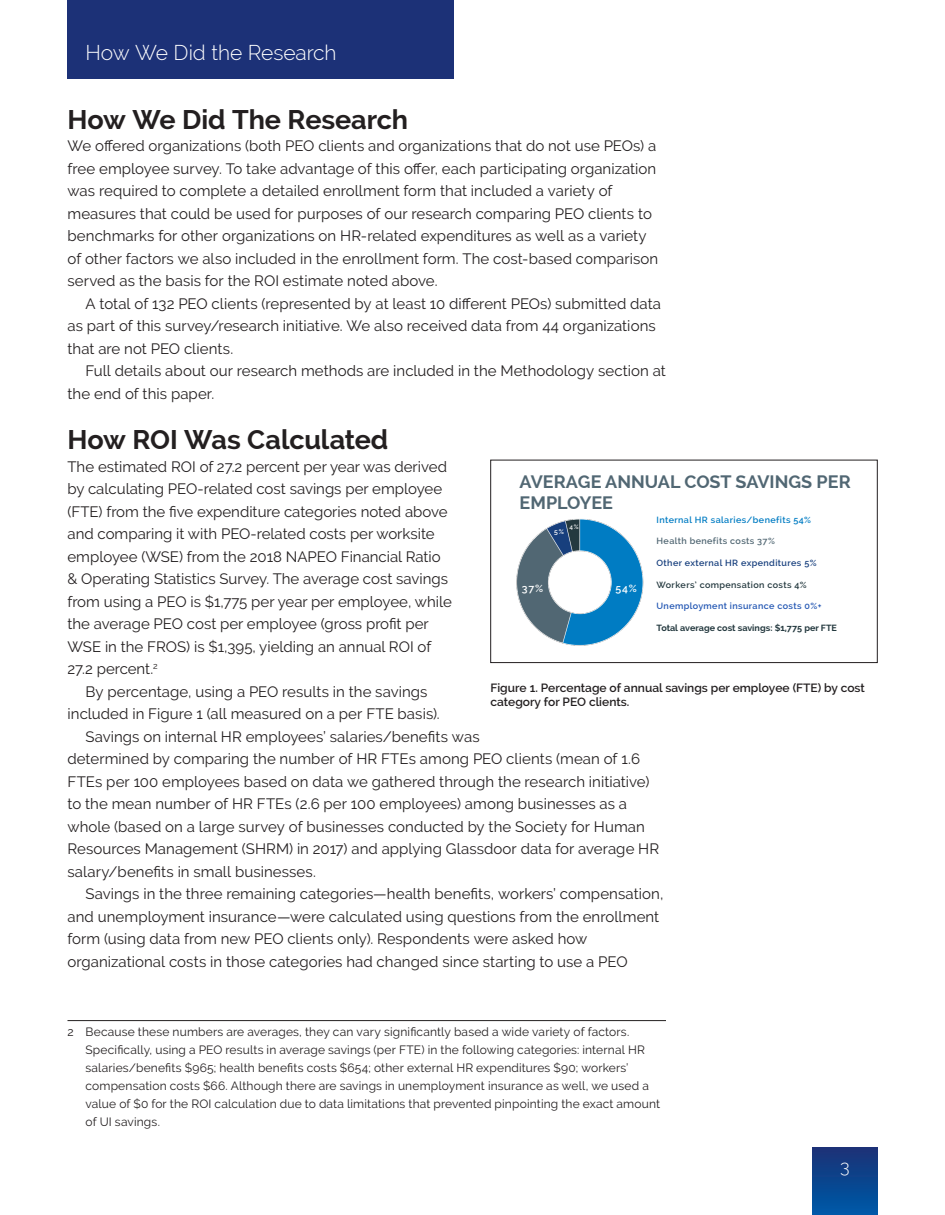
<style>
.page{position:relative;width:945px;height:1215px;background:#fff}
.page>*{position:absolute;margin:0;border:0;box-sizing:border-box;transform-origin:0 0}
.Head_2{font:700 27px "Raleway";letter-spacing:-.005em;color:#231f20}
.t1{font:300 21px "Raleway";letter-spacing:-.005em;color:#fff}
.t2{font:700 18px/21.6px "Raleway";color:#516773}
.t3{font:300 18px "Raleway";color:#fff}
.Text{font:15px/22.5px "Raleway";letter-spacing:.005em;color:#231f20}
.Text_first_graph{font:15px/22.5px "Raleway";color:#231f20}
.Text-2{font:12px/18px "Raleway";letter-spacing:.015em;color:#231f20}
.Table_Caption{font:600 12px/14.4px "Raleway";color:#231f20}
.t4{font:600 10.5px "Raleway";color:#fff}
.t5{font:700 9px "Raleway";color:#24393f}
.t6{font:600 9px "Raleway";letter-spacing:.04em;color:#007cc3}
.t7{font:600 9px "Raleway";letter-spacing:.04em;color:#173f7d}
.t8{font:600 9px "Raleway";letter-spacing:.04em;color:#2256b3}
.t9{font:600 9px "Raleway";letter-spacing:.04em;color:#24393f}
.t10{font:600 9px "Raleway";letter-spacing:.04em;color:#516773}
.t11{font:600 6.75px "Raleway";color:#fff}
.t12{font:600 6.3px "Raleway";color:#fff}
</style>
<div class="page">
<div style="left:812px;top:1148px;width:66px;height:67px;background:linear-gradient(to bottom,#1a3176,#0059a8)"></div>
<div style="left:68px;top:0;width:386px;height:78px;background:#1c3177"></div>
<img style="left:516px;top:519px;width:128px;height:127px">
<div style="left:490px;top:460px;width:388px;height:203px;border:1px solid #231f20"></div>
<hr style="left:68px;top:1020px;width:598px;height:1px;background:#231f20">
<p class="t1" style="left:86px;top:41px;width:253px">How We Did the Research</p>
<p class="Head_2" style="left:68px;top:104px;width:342px">How We Did The Research</p>
<p class="Text_first_graph" style="left:68px;top:135px;width:592px">We offered organizations (both PEO clients and organizations that do not use PEOs) a free employee survey. To take advantage of this offer, each participating organization was required to complete a detailed enrollment form that included a variety of measures that could be used for purposes of our research comparing PEO clients to benchmarks for other organizations on HR-related expenditures as well as a variety of other factors we also included in the enrollment form. The cost-based comparison served as the basis for the ROI estimate noted above.</p>
<p class="Text" style="left:68px;top:292px;width:595px;text-indent:18px">A total of 132 PEO clients (represented by at least 10 different PEOs) submitted data as part of this survey/research initiative. We also received data from 44 organizations that are not PEO clients.</p>
<p class="Text" style="left:68px;top:360px;width:600px;text-indent:18px">Full details about our research methods are included in the Methodology section at the end of this paper.</p>
<p class="Head_2" style="left:68px;top:424px;width:322px">How ROI Was Calculated</p>
<p class="Text_first_graph" style="left:68px;top:455px;width:386px">The estimated ROI of 27.2 percent per year was derived by calculating PEO-related cost savings per employee (FTE) from the five expenditure categories noted above and comparing it with PEO-related costs per worksite employee (WSE) from the 2018 NAPEO Financial Ratio &amp; Operating Statistics Survey. The average cost savings from using a PEO is $1,775 per year per employee, while the average PEO cost per employee (gross profit per WSE in the FROS) is $1,395, yielding an annual ROI of 27.2 percent.<sup>2</sup></p>
<p class="Text" style="left:68px;top:680px;width:374px;text-align:center">By percentage, using a PEO results in the savings included in Figure 1 (all measured on a per FTE basis).</p>
<p class="Text" style="left:68px;top:725px;width:593px;text-indent:18px">Savings on internal HR employees’ salaries/benefits was<br>determined by comparing the number of HR FTEs among PEO clients (mean of 1.6<br>FTEs per 100 employees based on data we gathered through the research initiative) to the mean number of HR FTEs (2.6 per 100 employees) among businesses as a whole (based on a large survey of businesses conducted by the Society for Human Resources Management (SHRM) in 2017) and applying Glassdoor data for average HR salary/benefits in small businesses.</p>
<p class="Text" style="left:68px;top:883px;width:597px;text-indent:18px">Savings in the three remaining categories—health benefits, workers’ compensation, and unemployment insurance—were calculated using questions from the enrollment form (using data from new PEO clients only). Respondents were asked how organizational costs in those categories had changed since starting to use a PEO</p>
<p class="t2" style="left:520px;top:471px;width:333px">AVERAGE ANNUAL COST SAVINGS PER<br>EMPLOYEE</p>
<p class="t6" style="left:657px;top:515px;width:156px">Internal HR salaries/benefits 54%</p>
<p class="t10" style="left:657px;top:536px;width:120px">Health benefits costs 37%</p>
<p class="t7" style="left:657px;top:558px;width:162px">Other external HR expenditures 5%</p>
<p class="t9" style="left:657px;top:579px;width:152px">Workers’ compensation costs 4%</p>
<p class="t8" style="left:657px;top:601px;width:166px">Unemployment insurance costs 0%+</p>
<p class="t5" style="left:657px;top:623px;width:182px">Total average cost savings: $1,775 per FTE</p>
<p class="t12" style="left:569px;top:523px;width:11px">4%</p>
<p class="t11" style="left:554px;top:528px;width:11px">5%</p>
<p class="t4" style="left:522px;top:582px;width:23px">37%</p>
<p class="t4" style="left:616px;top:582px;width:23px">54%</p>
<p class="Table_Caption" style="left:490px;top:681px;width:376px">Figure 1. Percentage of annual savings per employee (FTE) by cost category for PEO clients.</p>
<p class="Text-2" style="left:86px;top:1023px;width:576px;text-indent:-18px">2 Because these numbers are averages, they can vary significantly based a wide variety of factors.<br>Specifically, using a PEO results in average savings (per FTE) in the following categories: internal HR salaries/benefits $965; health benefits costs $654; other external HR expenditures $90; workers’ compensation costs $66. Although there are savings in unemployment insurance as well, we used a value of $0 for the ROI calculation due to data limitations that prevented pinpointing the exact amount of UI savings.</p>
<p class="t3" style="left:840px;top:1157px;width:11px">3</p>
</div>
